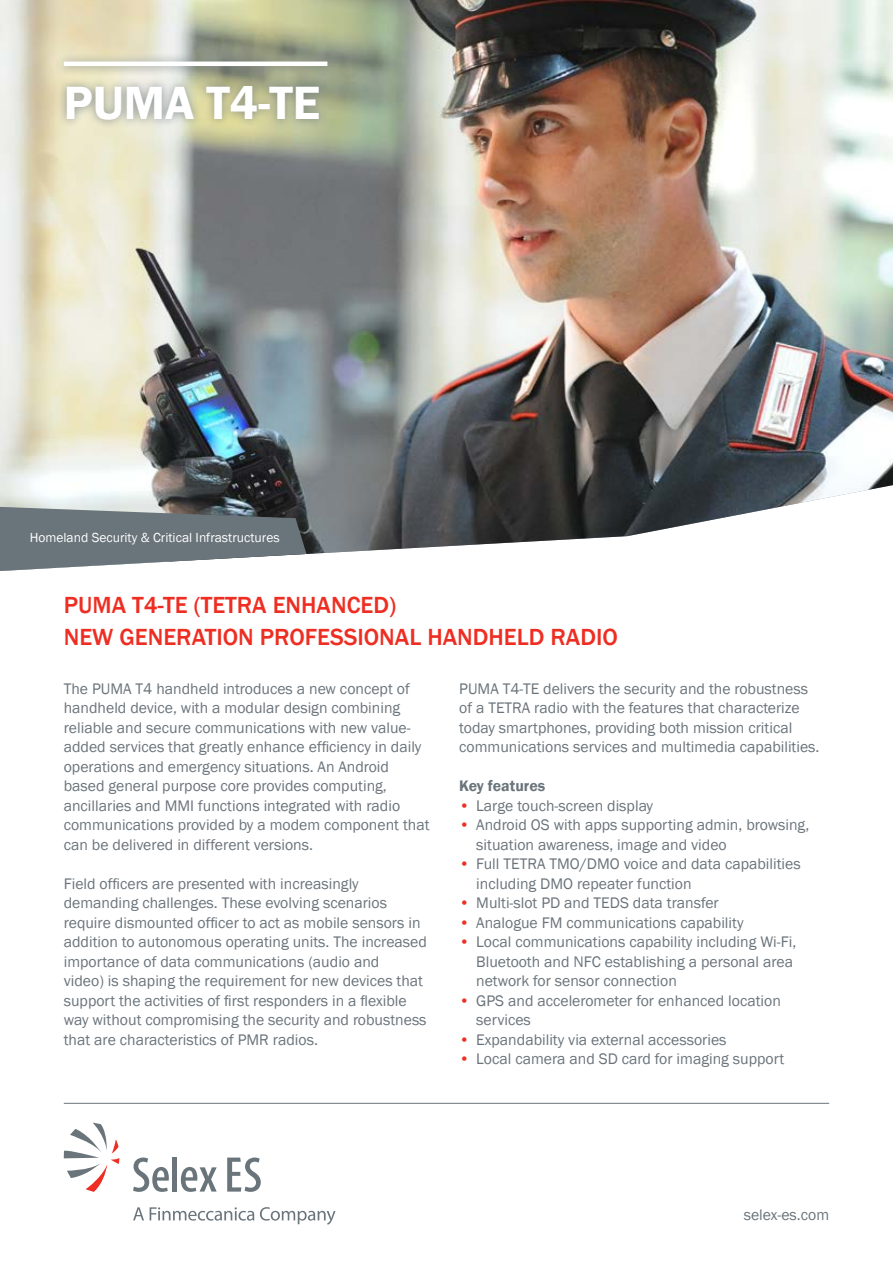
<style>
.page{position:relative;width:893px;height:1263px;background:#fff}
.page>*{position:absolute;margin:0;border:0;box-sizing:border-box;transform-origin:0 0}
._1__Main_Title_-_32{font:600 48px "Franklin Gothic";color:#fff}
._2__Medium_Heading{font:500 24px "Franklin Gothic";color:#ee2e22}
._4__Main_body_text{font:15.75px/19.5px "Franklin Gothic";color:#6a747b}
._6__3rd_level_subtit{font:600 15.75px "Franklin Gothic";color:#6a747b}
._10__Business_Segmen{font:13.5px "Franklin Gothic";color:#fff}
.s1{font-weight:500;color:#ee2e22}
</style>
<div class="page">
<img style="left:0;top:0;width:893px;height:554px">
<svg style="left:133px;top:1207px;width:11px;height:13px"></svg>
<svg style="left:150px;top:1207px;width:104px;height:13px"></svg>
<svg style="left:260px;top:1207px;width:75px;height:18px"></svg>
<svg style="left:64px;top:1122px;width:55px;height:70px"></svg>
<svg style="left:133px;top:1157px;width:36px;height:35px"></svg>
<div style="left:172px;top:1157px;width:5px;height:34px;background:#6a747b"></div>
<svg style="left:181px;top:1167px;width:36px;height:25px"></svg>
<svg style="left:227px;top:1157px;width:34px;height:35px"></svg>
<svg style="left:0;top:507px;width:306px;height:64px;background:#7d858b"></svg>
<div style="left:57px;top:77px;width:272px;height:52px;background:#6a747b;opacity:.75"></div>
<hr style="left:64px;top:1103px;width:765px;height:1px;background:#6a747b">
<div style="left:54px;top:52px;width:283px;height:23px;background:#6a747b;opacity:.75"></div>
<hr style="left:64px;top:62px;width:263px;height:4px;background:#fff">
<p class="_1__Main_Title_-_32" style="left:64px;top:73px;width:258px">PUMA T4-TE</p>
<p class="_10__Business_Segmen" style="left:30px;top:529px;width:251px">Homeland Security &amp; Critical Infrastructures</p>
<p class="_2__Medium_Heading" style="left:64px;top:590px;width:334px">PUMA T4-TE (TETRA ENHANCED)</p>
<p class="_2__Medium_Heading" style="left:64px;top:622px;width:556px">NEW GENERATION PROFESSIONAL HANDHELD RADIO</p>
<p class="_4__Main_body_text" style="left:64px;top:679px;width:367px">The PUMA T4 handheld introduces a new concept of handheld device, with a modular design combining reliable and secure communications with new value&shy;added services that greatly enhance efficiency in daily operations and emergency situations. An Android based general purpose core provides computing, ancillaries and MMI functions integrated with radio communications provided by a modem component that can be delivered in different versions.</p>
<p class="_4__Main_body_text" style="left:64px;top:874px;width:365px">Field officers are presented with increasingly demanding challenges. These evolving scenarios require dismounted officer to act as mobile sensors in addition to autonomous operating units. The increased importance of data communications (audio and<br>video) is shaping the requirement for new devices that support the activities of first responders in a flexible way without compromising the security and robustness that are characteristics of PMR radios.</p>
<p class="_4__Main_body_text" style="left:459px;top:679px;width:362px">PUMA T4-TE delivers the security and the robustness of a TETRA radio with the features that characterize today smartphones, providing both mission critical communications services and multimedia capabilities.</p>
<p class="_6__3rd_level_subtit" style="left:459px;top:776px;width:87px">Key features</p>
<p class="_4__Main_body_text" style="left:459px;top:796px;width:195px"><span class="s1">•</span> Large touch-screen display</p>
<p class="_4__Main_body_text" style="left:476px;top:816px;width:334px;text-indent:-17px"><span class="s1">•</span> Android OS with apps supporting admin, browsing, situation awareness, image and video</p>
<p class="_4__Main_body_text" style="left:476px;top:855px;width:326px;text-indent:-17px"><span class="s1">•</span> Full TETRA TMO/DMO voice and data capabilities including DMO repeater function</p>
<p class="_4__Main_body_text" style="left:459px;top:894px;width:261px"><span class="s1">•</span> Multi-slot PD and TEDS data transfer</p>
<p class="_4__Main_body_text" style="left:459px;top:913px;width:286px"><span class="s1">•</span> Analogue FM communications capability</p>
<p class="_4__Main_body_text" style="left:476px;top:933px;width:322px;text-indent:-17px"><span class="s1">•</span> Local communications capability including Wi-Fi,<br>Bluetooth and NFC establishing a personal area network for sensor connection</p>
<p class="_4__Main_body_text" style="left:476px;top:991px;width:306px;text-indent:-17px"><span class="s1">•</span> GPS and accelerometer for enhanced location services</p>
<p class="_4__Main_body_text" style="left:459px;top:1030px;width:269px"><span class="s1">•</span> Expandability via external accessories</p>
<p class="_4__Main_body_text" style="left:459px;top:1050px;width:327px"><span class="s1">•</span> Local camera and SD card for imaging support</p>
<p class="_4__Main_body_text" style="left:744px;top:1206px;width:87px">selex-es.com</p>
</div>
